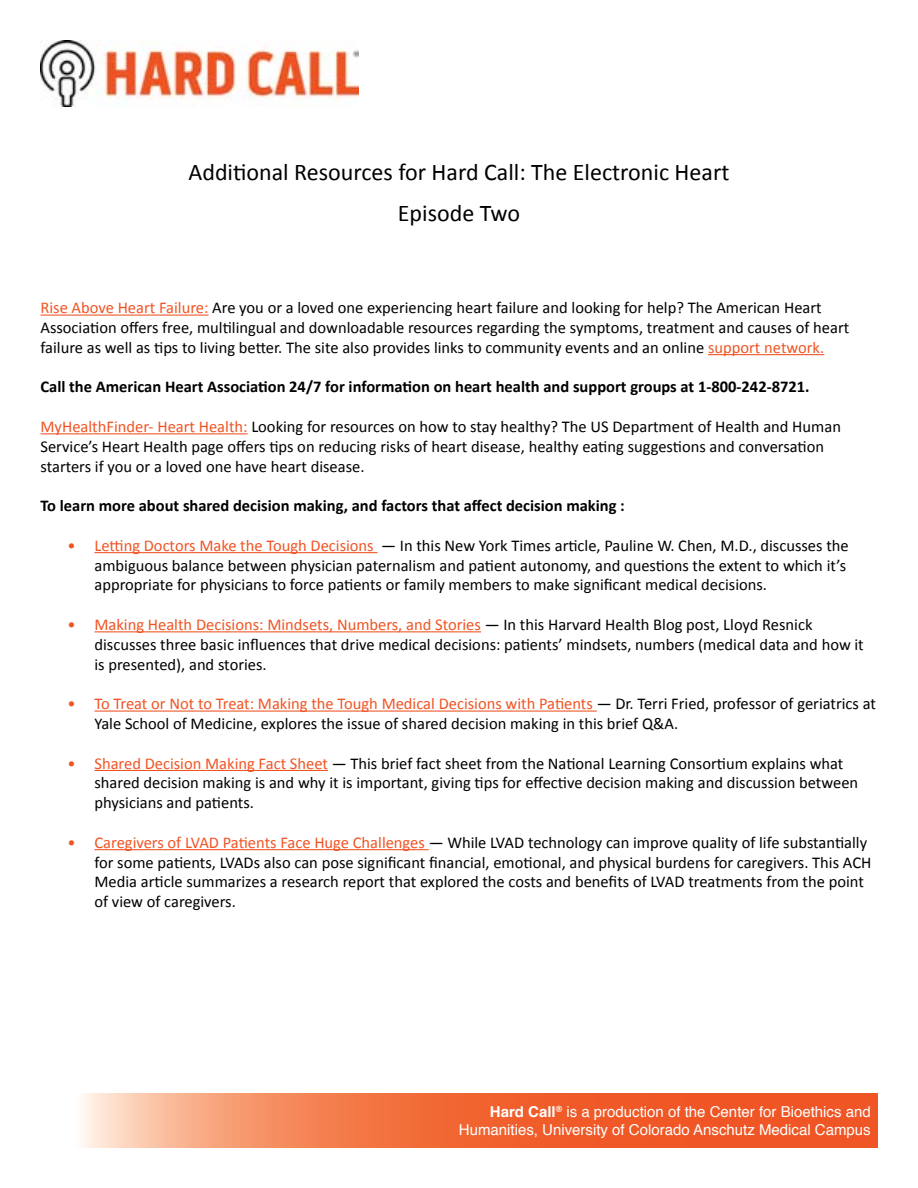
<style>
.page{position:relative;width:918px;height:1188px;background:#fff}
.page>*{position:absolute;margin:0;border:0;box-sizing:border-box;transform-origin:0 0}
.t1{font:24px/40.8px "Calibri";color:#000;text-align:center}
.t2{font:16.5px/19.8px "Calibri";color:#000}
.t3{font:700 16.5px "Calibri";color:#000}
.t4{font:15px/18px "Helvetica";color:#fff;text-align:right}
.s1{color:#f05423}
.s2{font-weight:700}
</style>
<div class="page">
<svg style="left:80px;top:1094px;width:798px;height:54px;background:#f3784b"></svg>
<img style="left:40px;top:40px;width:319px;height:67px">
<hr style="left:40px;top:315px;width:169px;height:1px;background:#f05423">
<hr style="left:708px;top:354px;width:116px;height:1px;background:#f05423">
<hr style="left:40px;top:433px;width:208px;height:1px;background:#f05423">
<hr style="left:94px;top:552px;width:283px;height:1px;background:#f05423">
<hr style="left:94px;top:631px;width:387px;height:1px;background:#f05423">
<hr style="left:94px;top:711px;width:503px;height:1px;background:#f05423">
<hr style="left:94px;top:770px;width:234px;height:1px;background:#f05423">
<hr style="left:94px;top:849px;width:335px;height:1px;background:#f05423">
<h1 class="t1" style="left:189px;top:151px;width:542px">Additional Resources for Hard Call: The Electronic Heart<br>Episode Two</h1>
<p class="t2" style="left:40px;top:297px;width:810px"><span class="s1">Rise Above Heart Failure:</span> Are you or a loved one experiencing heart failure and looking for help? The American Heart<br>Association offers free, multilingual and downloadable resources regarding the symptoms, treatment and causes of heart failure as well as tips to living better. The site also provides links to community events and an online <span class="s1">support network.</span></p>
<p class="t3" style="left:40px;top:377px;width:771px">Call the American Heart Association 24/7 for information on heart health and support groups at 1-800-242-8721.</p>
<p class="t2" style="left:40px;top:416px;width:802px"><span class="s1">MyHealthFinder- Heart Health:</span> Looking for resources on how to stay healthy? The US Department of Health and Human<br>Service’s Heart Health page offers tips on reducing risks of heart disease, healthy eating suggestions and conversation starters if you or a loved one have heart disease.</p>
<p class="t3" style="left:40px;top:495px;width:586px">To learn more about shared decision making, and factors that affect decision making :</p>
<p class="t2" style="left:94px;top:535px;width:756px;text-indent:-27px"><span class="s1">• Letting Doctors Make the Tough Decisions</span> — In this New York Times article, Pauline W. Chen, M.D., discusses the ambiguous balance between physician paternalism and patient autonomy, and questions the extent to which it’s appropriate for physicians to force patients or family members to make significant medical decisions.</p>
<p class="t2" style="left:94px;top:614px;width:771px;text-indent:-27px"><span class="s1">• Making Health Decisions: Mindsets, Numbers, and Stories</span> — In this Harvard Health Blog post, Lloyd Resnick discusses three basic influences that drive medical decisions: patients’ mindsets, numbers (medical data and how it is presented), and stories.</p>
<p class="t2" style="left:94px;top:693px;width:783px;text-indent:-27px"><span class="s1">• To Treat or Not to Treat: Making the Tough Medical Decisions with Patients</span> — Dr. Terri Fried, professor of geriatrics at<br>Yale School of Medicine, explores the issue of shared decision making in this brief Q&amp;A.</p>
<p class="t2" style="left:94px;top:752px;width:765px;text-indent:-27px"><span class="s1">• Shared Decision Making Fact Sheet</span> — This brief fact sheet from the National Learning Consortium explains what shared decision making is and why it is important, giving tips for effective decision making and discussion between physicians and patients.</p>
<p class="t2" style="left:94px;top:832px;width:779px;text-indent:-27px"><span class="s1">• Caregivers of LVAD Patients Face Huge Challenges</span> — While LVAD technology can improve quality of life substantially for some patients, LVADs also can pose significant financial, emotional, and physical burdens for caregivers. This ACH Media article summarizes a research report that explored the costs and benefits of LVAD treatments from the point of view of caregivers.</p>
<p class="t4" style="left:459px;top:1103px;width:413px"><span class="s2">Hard Call</span><sup>®</sup> is a production of the Center for Bioethics and<br>Humanities, University of Colorado Anschutz Medical Campus</p>
</div>
